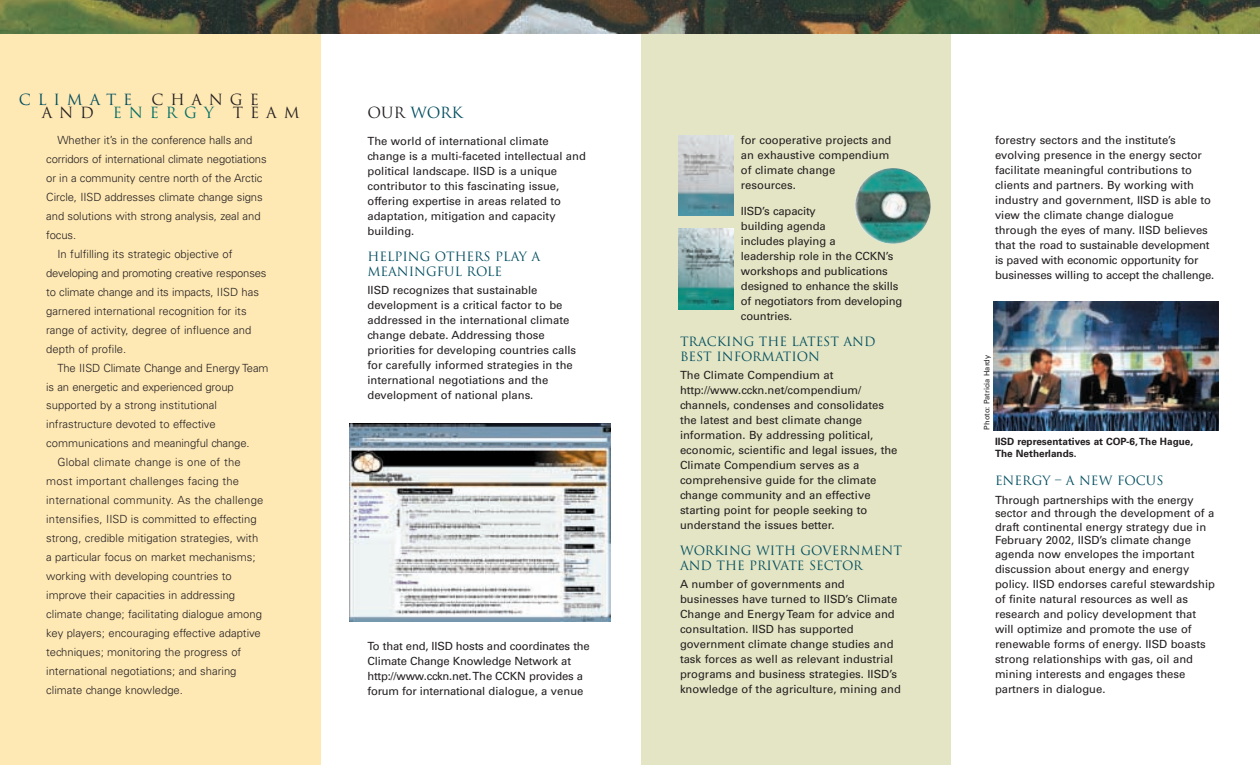
<style>
.page{position:relative;width:1260px;height:765px;background:#fff}
.page>*{position:absolute;margin:0;border:0;box-sizing:border-box;transform-origin:0 0}
.t1{font:15px "Trajan";letter-spacing:.455em;color:#231f20}
.t2{font:15px "Trajan";letter-spacing:.455em;color:#004d5f}
.t3{font:15px "Trajan";letter-spacing:.385em;color:#004d5f}
.t4{font:15px "Trajan";letter-spacing:.455em;color:#006f65}
.t5{font:12.5px/15px "Trajan";color:#004d5f}
.t6{font:11.25px/15px "Univers";color:#231f20}
.t7{font:300 11.25px "Univers";color:#231f20}
.t8{font:700 10px/12px "Univers";color:#231f20}
.t9{font:7.5px "Univers";color:#231f20}
.s1{color:#231f20}
</style>
<div class="page">
<div style="left:0;top:31px;width:321px;height:734px;background:#fee8b4"></div>
<img style="left:349px;top:424px;width:261px;height:197px">
<div style="left:641px;top:30px;width:310px;height:735px;background:#e3e5c4"></div>
<img style="left:855px;top:168px;width:76px;height:76px;border-radius:50%">
<img style="left:0;top:0;width:1260px;height:34px">
<img style="left:679px;top:135px;width:54px;height:81px">
<img style="left:679px;top:229px;width:54px;height:81px">
<img style="left:994px;top:302px;width:225px;height:129px">
<h1 class="t2" style="left:19px;top:91px;width:115px">CLIMATE</h1>
<h1 class="t1" style="left:151px;top:91px;width:109px">CHANGE</h1>
<h1 class="t1" style="left:42px;top:104px;width:54px">AND</h1>
<h1 class="t4" style="left:113px;top:104px;width:102px">ENERGY</h1>
<h1 class="t1" style="left:233px;top:104px;width:68px">TEAM</h1>
<h1 class="t3" style="left:368px;top:104px;width:97px"><span class="s1">OUR</span> WORK</h1>
<p class="t7" style="left:57px;top:136px;width:196px">Whether it’s in the conference halls and</p>
<p class="t7" style="left:46px;top:155px;width:222px">corridors of international climate negotiations</p>
<p class="t7" style="left:46px;top:174px;width:218px">or in a community centre north of the Arctic</p>
<p class="t7" style="left:46px;top:193px;width:218px">Circle, IISD addresses climate change signs</p>
<p class="t7" style="left:46px;top:212px;width:216px">and solutions with strong analysis, zeal and</p>
<p class="t7" style="left:46px;top:231px;width:32px">focus.</p>
<p class="t7" style="left:57px;top:250px;width:177px">In fulfilling its strategic objective of</p>
<p class="t7" style="left:46px;top:269px;width:222px">developing and promoting creative responses</p>
<p class="t7" style="left:46px;top:288px;width:214px">to climate change and its impacts, IISD has</p>
<p class="t7" style="left:46px;top:307px;width:202px">garnered international recognition for its</p>
<p class="t7" style="left:46px;top:326px;width:207px">range of activity, degree of influence and</p>
<p class="t7" style="left:46px;top:345px;width:82px">depth of profile.</p>
<p class="t7" style="left:57px;top:363px;width:213px">The IISD Climate Change and Energy Team</p>
<p class="t7" style="left:46px;top:382px;width:189px">is an energetic and experienced group</p>
<p class="t7" style="left:46px;top:401px;width:172px">supported by a strong institutional</p>
<p class="t7" style="left:46px;top:420px;width:171px">infrastructure devoted to effective</p>
<p class="t7" style="left:46px;top:439px;width:205px">communications and meaningful change.</p>
<p class="t7" style="left:57px;top:458px;width:185px">Global climate change is one of the</p>
<p class="t7" style="left:46px;top:477px;width:194px">most important challenges facing the</p>
<p class="t7" style="left:46px;top:496px;width:219px">international community. As the challenge</p>
<p class="t7" style="left:46px;top:515px;width:212px">intensifies, IISD is committed to effecting</p>
<p class="t7" style="left:46px;top:534px;width:214px">strong, credible mitigation strategies, with</p>
<p class="t7" style="left:46px;top:553px;width:211px">a particular focus on market mechanisms;</p>
<p class="t7" style="left:46px;top:572px;width:187px">working with developing countries to</p>
<p class="t7" style="left:46px;top:591px;width:190px">improve their capacities in addressing</p>
<p class="t7" style="left:46px;top:610px;width:217px">climate change; facilitating dialogue among</p>
<p class="t7" style="left:46px;top:629px;width:216px">key players; encouraging effective adaptive</p>
<p class="t7" style="left:46px;top:648px;width:197px">techniques; monitoring the progress of</p>
<p class="t7" style="left:46px;top:666px;width:192px">international negotiations; and sharing</p>
<p class="t7" style="left:46px;top:685px;width:138px">climate change knowledge.</p>
<p class="t6" style="left:368px;top:135px;width:220px">The world of international climate change is a multi-faceted intellectual and political landscape. IISD is a unique contributor to this fascinating issue, offering expertise in areas related to adaptation, mitigation and capacity building.</p>
<p class="t5" style="left:368px;top:249px;width:174px">HELPING OTHERS PLAY A<br>MEANINGFUL ROLE</p>
<p class="t6" style="left:368px;top:283px;width:210px">IISD recognizes that sustainable development is a critical factor to be addressed in the international climate change debate. Addressing those priorities for developing countries calls for carefully informed strategies in the international negotiations and the development of national plans.</p>
<p class="t6" style="left:368px;top:639px;width:224px">To that end, IISD hosts and coordinates the Climate Change Knowledge Network at http://www.cckn.net. The CCKN provides a forum for international dialogue, a venue</p>
<p class="t6" style="left:741px;top:134px;width:152px">for cooperative projects and an exhaustive compendium of climate change resources.</p>
<p class="t6" style="left:741px;top:204px;width:163px">IISD’s capacity<br>building agenda<br>includes playing a<br>leadership role in the CCKN’s workshops and publications designed to enhance the skills of negotiators from developing countries.</p>
<p class="t5" style="left:680px;top:334px;width:197px">TRACKING THE LATEST AND<br>BEST INFORMATION</p>
<p class="t6" style="left:680px;top:369px;width:219px">The Climate Compendium at http://www.cckn.net/compendium/ channels, condenses and consolidates the latest and best climate change information. By addressing political, economic, scientific and legal issues, the Climate Compendium serves as a comprehensive guide for the climate change community and an effective starting point for people seeking to understand the issues better.</p>
<p class="t5" style="left:680px;top:543px;width:224px">WORKING WITH GOVERNMENT<br>AND THE PRIVATE SECTOR</p>
<p class="t6" style="left:680px;top:578px;width:222px">A number of governments and businesses have turned to IISD’s Climate Change and Energy Team for advice and consultation. IISD has supported government climate change studies and task forces as well as relevant industrial programs and business strategies. IISD’s knowledge of the agriculture, mining and</p>
<p class="t6" style="left:995px;top:134px;width:221px">forestry sectors and the institute’s evolving presence in the energy sector facilitate meaningful contributions to clients and partners. By working with industry and government, IISD is able to view the climate change dialogue through the eyes of many. IISD believes that the road to sustainable development is paved with economic opportunity for businesses willing to accept the challenge.</p>
<p class="t9" style="left:984px;top:430px;width:76px;rotate:-90deg">Photo: Patricia Hardy</p>
<p class="t8" style="left:995px;top:436px;width:200px">IISD representatives at COP-6,The Hague,<br>The Netherlands.</p>
<p class="t5" style="left:995px;top:474px;width:170px">ENERGY – A NEW FOCUS</p>
<p class="t6" style="left:995px;top:494px;width:221px;line-height:13.5px">Through partnerships with the energy sector and through the development of a draft continental energy strategy due in February 2002, IISD’s climate change agenda now envelopes the important</p>
<p class="t6" style="left:995px;top:562px;width:222px">discussion about energy and energy policy. IISD endorses careful stewardship of finite natural resources as well as research and policy development that will optimize and promote the use of renewable forms of energy. IISD boasts strong relationships with gas, oil and mining interests and engages these partners in dialogue.</p>
</div>
